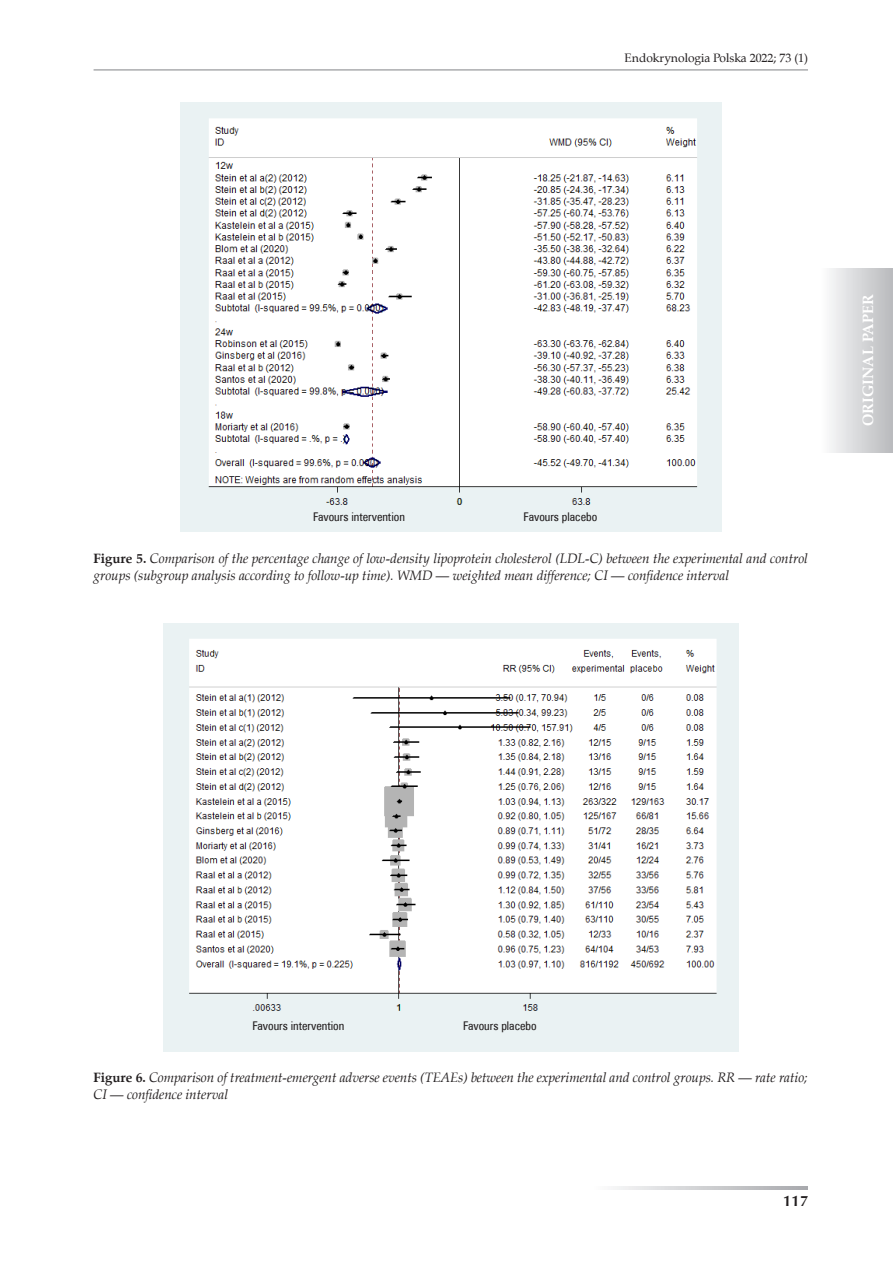
<style>
.page{position:relative;width:893px;height:1263px;background:#fff}
.page>*{position:absolute;margin:0;border:0;box-sizing:border-box;transform-origin:0 0}
.t1{font:700 15px "Zapf Calligr EU";color:#fff}
.t2{font:700 15px "Zapf Humnst EU";color:#231f20}
.t3{font:italic 13.5px/17px "Zapf Calligr EU";color:#231f20}
.t4{font:12px "Zurich Cn EU";color:#231f20}
.t5{font:12px "Zapf Calligr EU";color:#231f20}
.s1{font-weight:700;font-style:normal}
</style>
<div class="page">
<svg style="left:615px;top:1186px;width:192px;height:3px"></svg>
<hr style="left:94px;top:70px;width:714px;height:1px;background:#808285">
<div style="left:821px;top:269px;width:72px;height:183px;background:linear-gradient(to right,#fcfdfd,#b9bbbd)"></div>
<img style="left:180px;top:103px;width:541px;height:429px">
<img style="left:163px;top:624px;width:575px;height:427px">
<p class="t5" style="left:625px;top:50px;width:185px">Endokrynologia Polska 2022; 73 (1)</p>
<p class="t4" style="left:313px;top:509px;width:93px">Favours intervention</p>
<p class="t4" style="left:524px;top:509px;width:75px">Favours placebo</p>
<p class="t3" style="left:94px;top:550px;width:716px"><span class="s1">Figure 5.</span> Comparison of the percentage change of low-density lipoprotein cholesterol (LDL-C) between the experimental and control groups (subgroup analysis according to follow-up time). WMD — weighted mean difference; CI — confidence interval</p>
<p class="t1" style="left:859px;top:426px;width:133px;rotate:-90deg">ORIGINAL PAPER</p>
<p class="t4" style="left:252px;top:1018px;width:93px">Favours intervention</p>
<p class="t4" style="left:463px;top:1018px;width:75px">Favours placebo</p>
<p class="t3" style="left:94px;top:1069px;width:716px"><span class="s1">Figure 6.</span> Comparison of treatment-emergent adverse events (TEAEs) between the experimental and control groups. RR — rate ratio;<br>CI — confidence interval</p>
<p class="t2" style="left:783px;top:1191px;width:26px">117</p>
</div>
